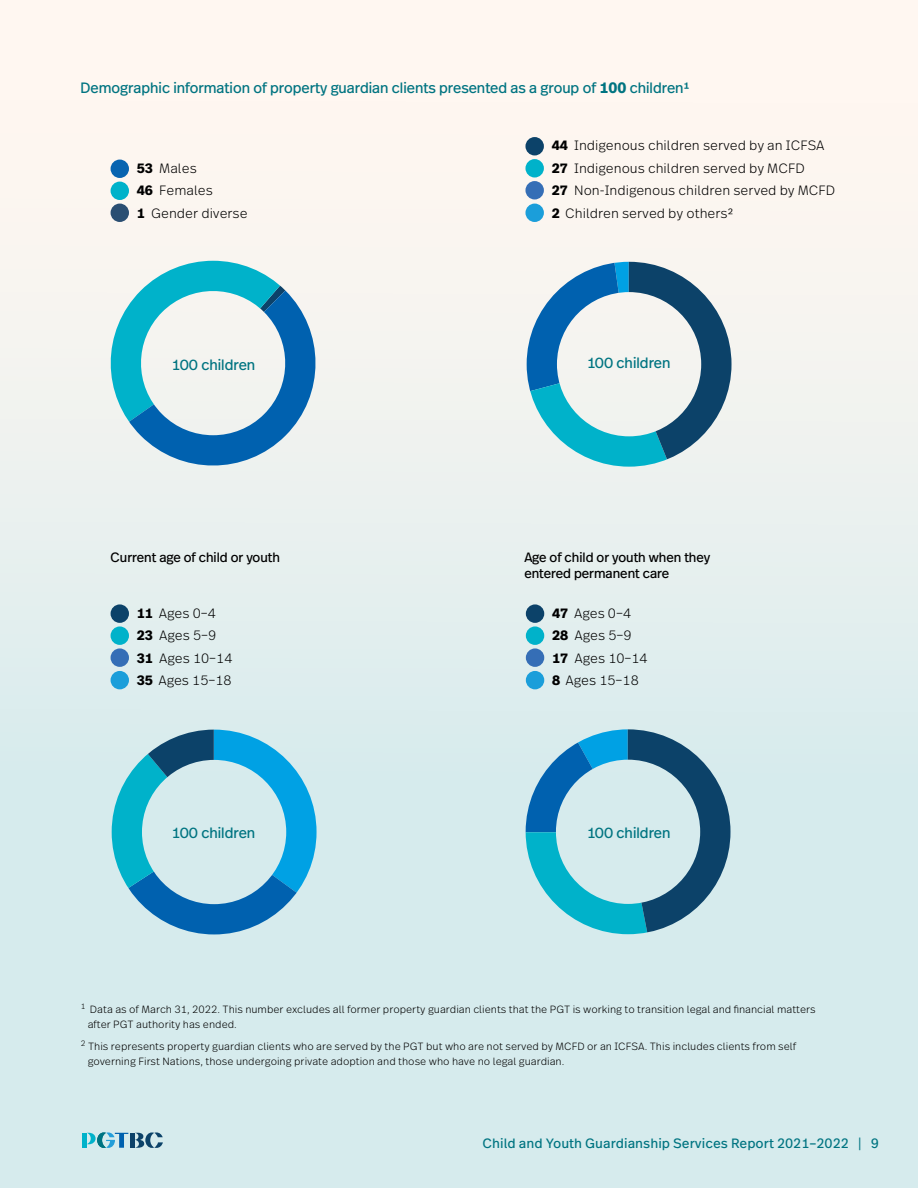
<style>
.page{position:relative;width:918px;height:1188px;background:#fff}
.page>*{position:absolute;margin:0;border:0;box-sizing:border-box;transform-origin:0 0}
.t1{font:15px "Real Head Pro";color:#007481}
.t2{font:300 13.5px/22.5px "Real Text Pro";color:#000}
.t3{font:13.5px/16.2px "Real Head Pro";color:#000}
.t4{font:13.5px "Real Text Pro";color:#007481}
.t5{font:300 10.5px/15px "Real Text Pro";color:#000}
.s1{font-family:"Real Text Pro";font-weight:700}
.s2{font-weight:700}
</style>
<div class="page">
<div style="left:0;top:0;width:918px;height:1188px;background:linear-gradient(to bottom,#fff7f1,#cce8ec)"></div>
<div style="left:82px;top:1133px;width:5px;height:15px;background:#00b2ca"></div>
<svg style="left:87px;top:1132px;width:41px;height:16px"></svg>
<div style="left:130px;top:1133px;width:5px;height:15px;background:#0c4269"></div>
<svg style="left:135px;top:1132px;width:28px;height:16px"></svg>
<div style="left:111px;top:182px;width:18px;height:18px;background:#00b2ca;border-radius:50%"></div>
<div style="left:111px;top:160px;width:18px;height:18px;background:#0864b0;border-radius:50%"></div>
<div style="left:111px;top:204px;width:18px;height:18px;background:#2a4e72;border-radius:50%"></div>
<div style="left:525px;top:159px;width:19px;height:19px;background:#00b2ca;border-radius:50%"></div>
<div style="left:525px;top:137px;width:19px;height:18px;background:#0c4269;border-radius:50%"></div>
<div style="left:525px;top:181px;width:19px;height:18px;background:#356eb6;border-radius:50%"></div>
<div style="left:525px;top:204px;width:19px;height:18px;background:#1b9eda;border-radius:50%"></div>
<div style="left:111px;top:626px;width:18px;height:19px;background:#00b2ca;border-radius:50%"></div>
<div style="left:111px;top:604px;width:18px;height:19px;background:#0c4269;border-radius:50%"></div>
<div style="left:111px;top:648px;width:18px;height:19px;background:#356eb6;border-radius:50%"></div>
<div style="left:111px;top:671px;width:18px;height:18px;background:#1b9eda;border-radius:50%"></div>
<div style="left:526px;top:626px;width:18px;height:19px;background:#00b2ca;border-radius:50%"></div>
<div style="left:526px;top:604px;width:18px;height:19px;background:#0c4269;border-radius:50%"></div>
<div style="left:526px;top:648px;width:18px;height:19px;background:#356eb6;border-radius:50%"></div>
<div style="left:526px;top:671px;width:18px;height:18px;background:#1b9eda;border-radius:50%"></div>
<svg style="left:527px;top:262px;width:205px;height:205px"></svg>
<svg style="left:101px;top:261px;width:224px;height:215px"></svg>
<svg style="left:526px;top:729px;width:205px;height:205px;background:#83b9cc"></svg>
<svg style="left:112px;top:730px;width:205px;height:204px;background:#81c3db"></svg>
<h1 class="t1" style="left:81px;top:78px;width:611px">Demographic information of property guardian clients presented as a group of <span class="s1">100</span> children1</h1>
<p class="t2" style="left:137px;top:156px;width:112px"><span class="s2">53</span> Males<br><span class="s2">46</span> Females<br><span class="s2">1</span> Gender diverse</p>
<p class="t2" style="left:552px;top:134px;width:285px"><span class="s2">44</span> Indigenous children served by an ICFSA <span class="s2">27</span> Indigenous children served by MCFD<br><span class="s2">27</span> Non-Indigenous children served by MCFD <span class="s2">2</span> Children served by others2</p>
<h1 class="t1" style="left:173px;top:354px;width:84px">100 children</h1>
<h1 class="t1" style="left:588px;top:353px;width:84px">100 children</h1>
<p class="t3" style="left:111px;top:548px;width:171px">Current age of child or youth</p>
<p class="t3" style="left:524px;top:548px;width:187px">Age of child or youth when they entered permanent care</p>
<p class="t2" style="left:137px;top:601px;width:97px"><span class="s2">11</span> Ages 0–4<br><span class="s2">23</span> Ages 5–9<br><span class="s2">31</span> Ages 10–14<br><span class="s2">35</span> Ages 15–18</p>
<p class="t2" style="left:552px;top:601px;width:97px"><span class="s2">47</span> Ages 0–4<br><span class="s2">28</span> Ages 5–9<br><span class="s2">17</span> Ages 10–14<br><span class="s2">8</span> Ages 15–18</p>
<h1 class="t1" style="left:173px;top:822px;width:84px">100 children</h1>
<h1 class="t1" style="left:588px;top:822px;width:84px">100 children</h1>
<p class="t5" style="left:88px;top:1002px;width:730px;text-indent:-7px"><sup>1</sup> Data as of March 31, 2022. This number excludes all former property guardian clients that the PGT is working to transition legal and financial matters after PGT authority has ended.</p>
<p class="t5" style="left:88px;top:1038px;width:710px;text-indent:-7px"><sup>2</sup> This represents property guardian clients who are served by the PGT but who are not served by MCFD or an ICFSA. This includes clients from self governing First Nations, those undergoing private adoption and those who have no legal guardian.</p>
<p class="t4" style="left:483px;top:1134px;width:398px">Child and Youth Guardianship Services Report 2021–2022 | 9</p>
</div>
